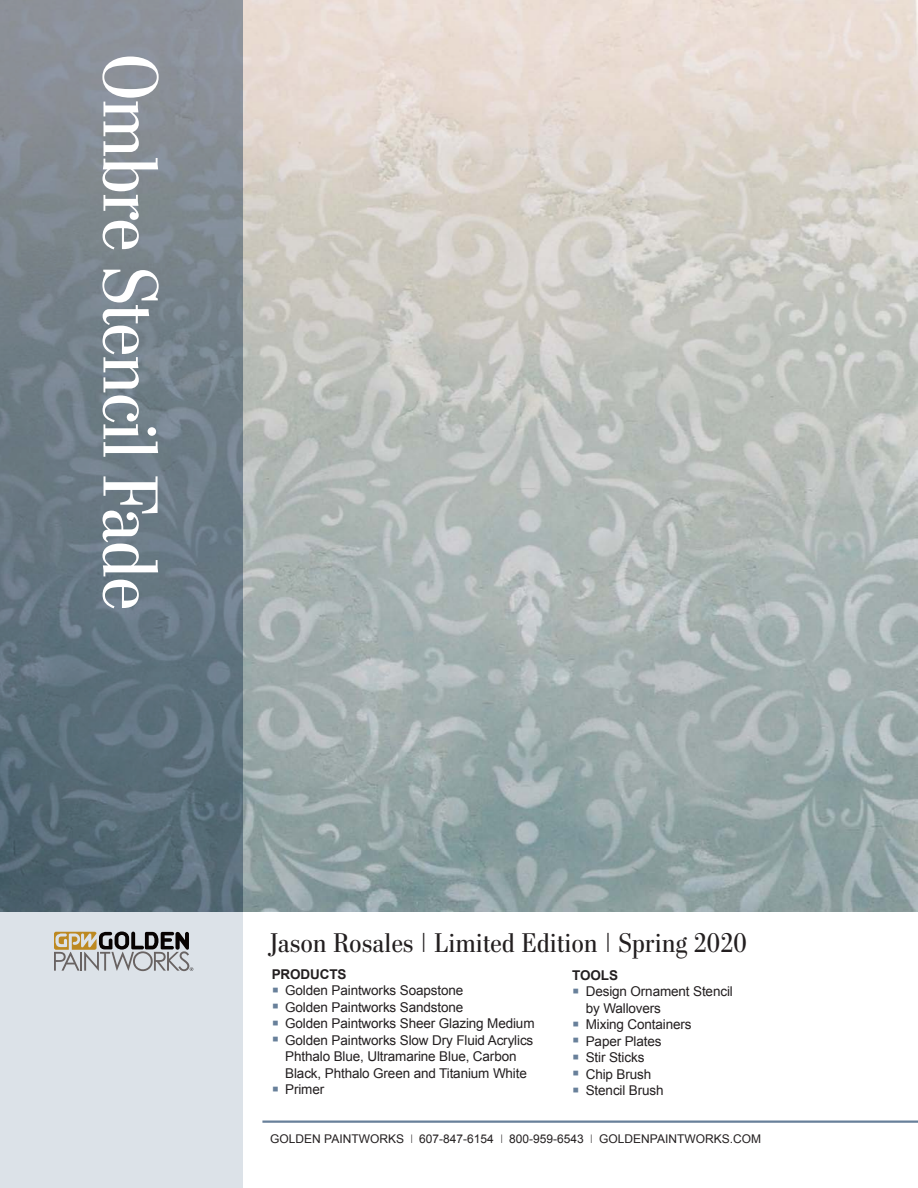
<style>
.page{position:relative;width:918px;height:1188px;background:#fff}
.page>*{position:absolute;margin:0;border:0;box-sizing:border-box;transform-origin:0 0}
.t1{font:78px "Stilson";letter-spacing:-.005em;color:#fff}
.t2{font:27px "Stilson";letter-spacing:.02em;color:#231f20}
.t3{font:13.5px/16.5px "Arial";letter-spacing:-.01em;color:#231f20;text-align:center}
.t4{font:700 13.5px "Arial";letter-spacing:-.01em;color:#231f20}
.t5{font:12px "Arial";color:#231f20}
.s1{font-size:21px;color:#68809a}
.s2{font-family:"Stilson"}
</style>
<div class="page">
<div style="left:0;top:889px;width:243px;height:299px;background:#dce2e8"></div>
<img style="left:243px;top:0;width:675px;height:911px">
<svg style="left:0;top:0;width:243px;height:911px;background:#6e7d87"></svg>
<hr style="left:262px;top:1121px;width:656px;height:2px;background:#68809a">
<svg style="left:54px;top:931px;width:139px;height:40px"></svg>
<p class="t1" style="left:176px;top:54px;width:557px;rotate:90deg">Ombre Stencil Fade</p>
<p class="t2" style="left:270px;top:927px;width:478px">Jason Rosales | Limited Edition | Spring 2020</p>
<p class="t4" style="left:272px;top:965px;width:76px">PRODUCTS</p>
<p class="t3" style="left:272px;top:982px;width:193px"><span class="s1">▪</span> Golden Paintworks Soapstone</p>
<p class="t3" style="left:272px;top:999px;width:193px"><span class="s1">▪</span> Golden Paintworks Sandstone</p>
<p class="t3" style="left:272px;top:1015px;width:264px"><span class="s1">▪</span> Golden Paintworks Sheer Glazing Medium</p>
<p class="t3" style="left:272px;top:1032px;width:263px"><span class="s1">▪</span> Golden Paintworks Slow Dry Fluid Acrylics<br>Phthalo Blue, Ultramarine Blue, Carbon<br>Black, Phthalo Green and Titanium White</p>
<p class="t3" style="left:272px;top:1081px;width:54px"><span class="s1">▪</span> Primer</p>
<p class="t5" style="left:270px;top:1131px;width:492px">GOLDEN PAINTWORKS <span class="s2">|</span> 607-847-6154 <span class="s2">|</span> 800-959-6543 <span class="s2">|</span> GOLDENPAINTWORKS.COM</p>
<p class="t4" style="left:572px;top:966px;width:47px">TOOLS</p>
<p class="t3" style="left:586px;top:984px;width:149px;text-align:left;text-indent:-14px"><span class="s1">▪</span> Design Ornament Stencil by Wallovers</p>
<p class="t3" style="left:572px;top:1017px;width:121px"><span class="s1">▪</span> Mixing Containers</p>
<p class="t3" style="left:572px;top:1033px;width:91px"><span class="s1">▪</span> Paper Plates</p>
<p class="t3" style="left:572px;top:1050px;width:74px"><span class="s1">▪</span> Stir Sticks</p>
<p class="t3" style="left:572px;top:1066px;width:81px"><span class="s1">▪</span> Chip Brush</p>
<p class="t3" style="left:572px;top:1083px;width:93px"><span class="s1">▪</span> Stencil Brush</p>
</div>
